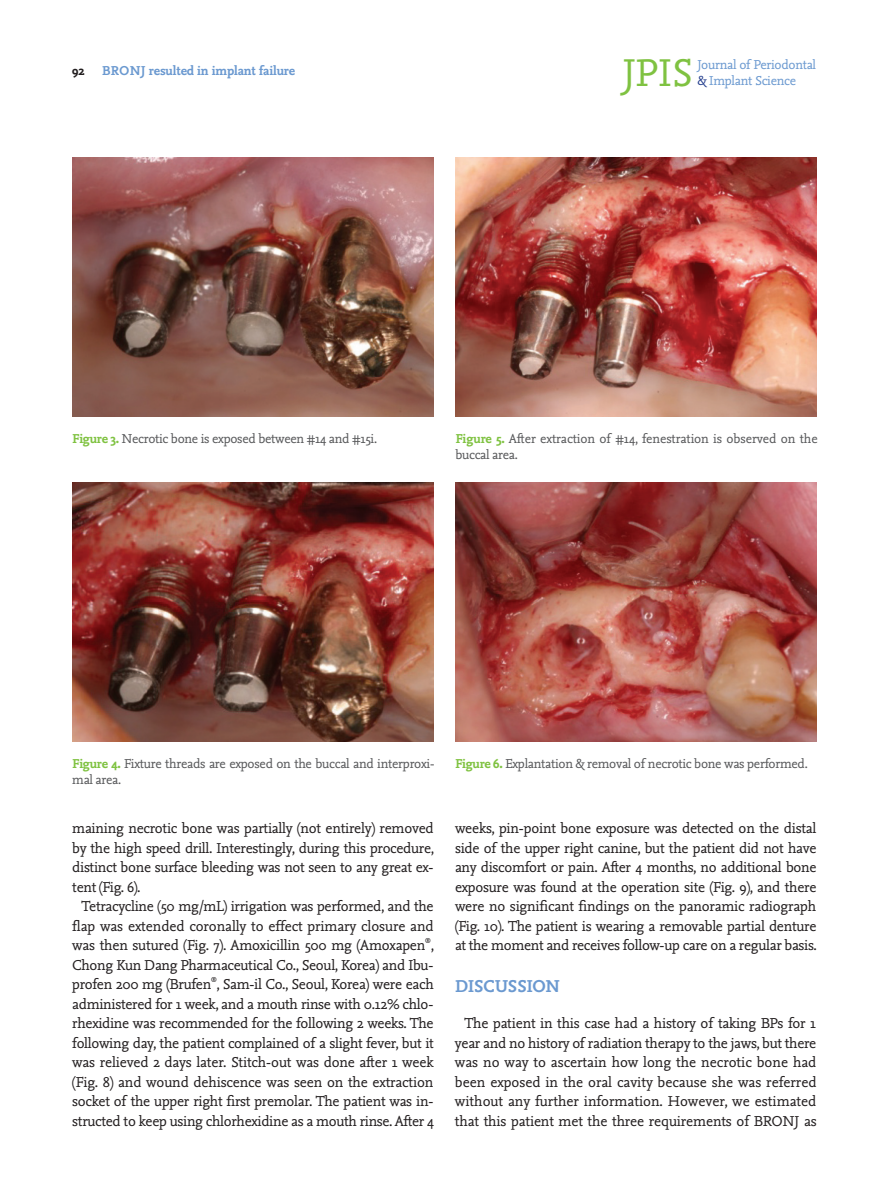
<style>
.page{position:relative;width:893px;height:1191px;background:#fff}
.page>*{position:absolute;margin:0;border:0;box-sizing:border-box;transform-origin:0 0}
.t1{font:40.5px "Nexus Mix";color:#7fc241}
.t2{font:700 18px "Nexus Mix";letter-spacing:-.055em;color:#6b99d0}
.t3{font:15px/19.5px "Nexus Mix";letter-spacing:-.02em;color:#231f20;text-align:justify}
.t4{font:13.5px/16.2px "Nexus Mix";letter-spacing:-.02em;color:#57585a}
.t5{font:13.5px "Nexus Mix";letter-spacing:-.02em;color:#6b99d0}
.t6{font:700 13.5px "Nexus Mix";letter-spacing:-.01em;color:#6b99d0}
.t7{font:700 13.5px "Nexus Mix";color:#231f20}
.s1{color:#253f8e}
.s2{font-weight:700;color:#7fc241}
</style>
<div class="page">
<img style="left:456px;top:157px;width:360px;height:259px">
<img style="left:455px;top:482px;width:361px;height:259px">
<img style="left:73px;top:157px;width:360px;height:259px">
<img style="left:73px;top:482px;width:360px;height:259px">
<p class="t7" style="left:72px;top:62px;width:14px">92</p>
<p class="t6" style="left:102px;top:62px;width:195px">BRONJ resulted in implant failure</p>
<h1 class="t1" style="left:623px;top:47px;width:71px">JPIS</h1>
<p class="t5" style="left:697px;top:56px;width:120px">Journal of Periodontal</p>
<p class="t5" style="left:697px;top:72px;width:100px"><span class="s1">&amp;</span> Implant Science</p>
<p class="t4" style="left:72px;top:430px;width:306px"><span class="s2">Figure 3.</span> Necrotic bone is exposed between #14 and #15i.</p>
<p class="t4" style="left:455px;top:430px;width:364px"><span class="s2">Figure 5.</span> After extraction of #14, fenestration is observed on the buccal area.</p>
<p class="t4" style="left:72px;top:755px;width:364px"><span class="s2">Figure 4.</span> Fixture threads are exposed on the buccal and interproxi&shy;mal area.</p>
<p class="t3" style="left:72px;top:818px;width:363px">maining necrotic bone was partially (not entirely) removed by the high speed drill. Interestingly, during this procedure, distinct bone surface bleeding was not seen to any great ex&shy;tent (Fig. 6).</p>
<p class="t3" style="left:72px;top:896px;width:363px;text-align:center">Tetracycline (50 mg/mL) irrigation was performed, and the flap was extended coronally to effect primary closure and was then sutured (Fig. 7). Amoxicillin 500 mg (Amoxapen<sup>®</sup>, Chong Kun Dang Pharmaceutical Co., Seoul, Korea) and Ibu&shy;profen 200 mg (Brufen<sup>®</sup>, Sam-il Co., Seoul, Korea) were each administered for 1 week, and a mouth rinse with 0.12% chlo&shy;rhexidine was recommended for the following 2 weeks. The following day, the patient complained of a slight fever, but it was relieved 2 days later. Stitch-out was done after 1 week (Fig. 8) and wound dehiscence was seen on the extraction socket of the upper right first premolar. The patient was in&shy;structed to keep using chlorhexidine as a mouth rinse. After 4</p>
<p class="t4" style="left:455px;top:755px;width:354px"><span class="s2">Figure 6.</span> Explantation &amp; removal of necrotic bone was performed.</p>
<p class="t3" style="left:455px;top:818px;width:363px">weeks, pin-point bone exposure was detected on the distal side of the upper right canine, but the patient did not have any discomfort or pain. After 4 months, no additional bone exposure was found at the operation site (Fig. 9), and there were no significant findings on the panoramic radiograph (Fig. 10). The patient is wearing a removable partial denture at the moment and receives follow-up care on a regular basis.</p>
<p class="t2" style="left:455px;top:974px;width:107px">DISCUSSION</p>
<p class="t3" style="left:455px;top:1013px;width:363px;text-align:center">The patient in this case had a history of taking BPs for 1 year and no history of radiation therapy to the jaws, but there was no way to ascertain how long the necrotic bone had been exposed in the oral cavity because she was referred without any further information. However, we estimated that this patient met the three requirements of BRONJ as</p>
</div>
